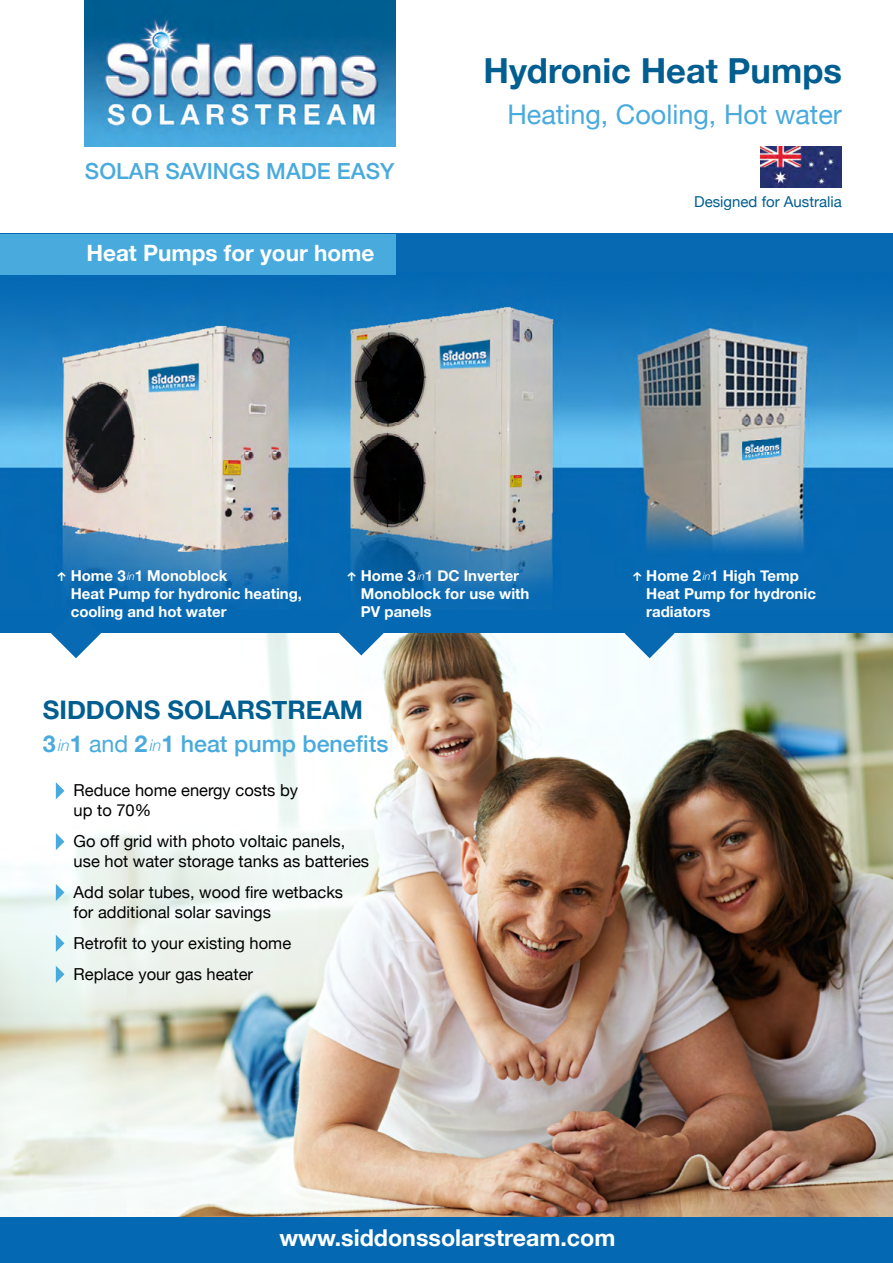
<style>
.page{position:relative;width:893px;height:1263px;background:#fff}
.page>*{position:absolute;margin:0;border:0;box-sizing:border-box;transform-origin:0 0}
.t1{font:700 34.5px "Helvetica Neue";color:#005e90}
.t2{font:27px "Helvetica Neue";color:#49aadd}
.t3{font:700 25.65px "Helvetica Neue";color:#005e90}
.t4{font:500 23.25px "Helvetica Neue";color:#49aadd}
.t5{font:700 23.25px "Helvetica Neue";color:#fff}
.t6{font:700 22.5px "Helvetica Neue";color:#fff}
.t7{font:500 22.2px "Helvetica Neue";color:#49aadd}
.t8{font:16.5px/19.8px "Helvetica Neue";color:#000}
.t9{font:700 15px/18px "Helvetica Neue";color:#fff}
.t10{font:15px "Helvetica Neue";color:#005e90}
.s1{font-weight:300;font-style:italic;font-size:10.5px}
.s2{font-weight:700}
.s3{font-weight:300;font-style:italic;font-size:16.05px}
.s4{font-weight:400}
</style>
<div class="page">
<div style="left:0;top:606px;width:893px;height:657px;background:#0469b2"></div>
<img style="left:0;top:633px;width:893px;height:584px">
<svg style="left:336px;top:633px;width:50px;height:22px"></svg>
<div style="left:0;top:234px;width:893px;height:59px;background:#0769b2"></div>
<img style="left:85px;top:0;width:310px;height:147px">
<svg style="left:625px;top:633px;width:49px;height:25px"></svg>
<svg style="left:51px;top:633px;width:50px;height:25px"></svg>
<img style="left:325px;top:272px;width:238px;height:334px">
<img style="left:0;top:293px;width:325px;height:313px">
<img style="left:563px;top:293px;width:294px;height:313px">
<img style="left:857px;top:293px;width:36px;height:313px">
<div style="left:0;top:234px;width:395px;height:41px;background:#49aadd"></div>
<svg style="left:56px;top:782px;width:8px;height:17px"></svg>
<svg style="left:56px;top:833px;width:8px;height:17px"></svg>
<svg style="left:56px;top:884px;width:8px;height:17px"></svg>
<svg style="left:56px;top:935px;width:8px;height:17px"></svg>
<svg style="left:56px;top:966px;width:8px;height:17px"></svg>
<img style="left:760px;top:147px;width:82px;height:40px">
<h3 class="t7" style="left:85px;top:154px;width:311px">SOLAR SAVINGS MADE EASY</h3>
<h3 class="t6" style="left:86px;top:236px;width:289px">Heat Pumps for your home</h3>
<h1 class="t1" style="left:483px;top:44px;width:360px">Hydronic Heat Pumps</h1>
<h2 class="t2" style="left:507px;top:95px;width:336px">Heating, Cooling, Hot water</h2>
<p class="t10" style="left:694px;top:190px;width:149px">Designed for Australia</p>
<p class="t9" style="left:71px;top:567px;width:233px;text-indent:-14px">□ Home 3<span class="s1">in</span>1 Monoblock<br>Heat Pump for hydronic heating, cooling and hot water</p>
<p class="t9" style="left:361px;top:567px;width:170px;text-indent:-14px">□ Home 3<span class="s1">in</span>1 DC Inverter<br>Monoblock for use with<br>PV panels</p>
<p class="t9" style="left:646px;top:567px;width:171px;text-indent:-14px">□ Home 2<span class="s1">in</span>1 High Temp<br>Heat Pump for hydronic radiators</p>
<h3 class="t3" style="left:43px;top:690px;width:322px">SIDDONS SOLARSTREAM</h3>
<h3 class="t4" style="left:43px;top:725px;width:347px"><span class="s2">3</span><span class="s3">in</span><span class="s2">1</span> <span class="s4">and</span> <span class="s2">2</span><span class="s3">in</span><span class="s2">1</span> heat pump benefits</h3>
<p class="t8" style="left:74px;top:781px;width:226px">Reduce home energy costs by up to 70%</p>
<p class="t8" style="left:74px;top:832px;width:297px">Go off grid with photo voltaic panels, use hot water storage tanks as batteries</p>
<p class="t8" style="left:74px;top:883px;width:271px">Add solar tubes, wood fire wetbacks for additional solar savings</p>
<p class="t8" style="left:74px;top:928px;width:219px;line-height:31px">Retrofit to your existing home<br>Replace your gas heater</p>
<h3 class="t5" style="left:279px;top:1220px;width:338px">www.siddonssolarstream.com</h3>
</div>
